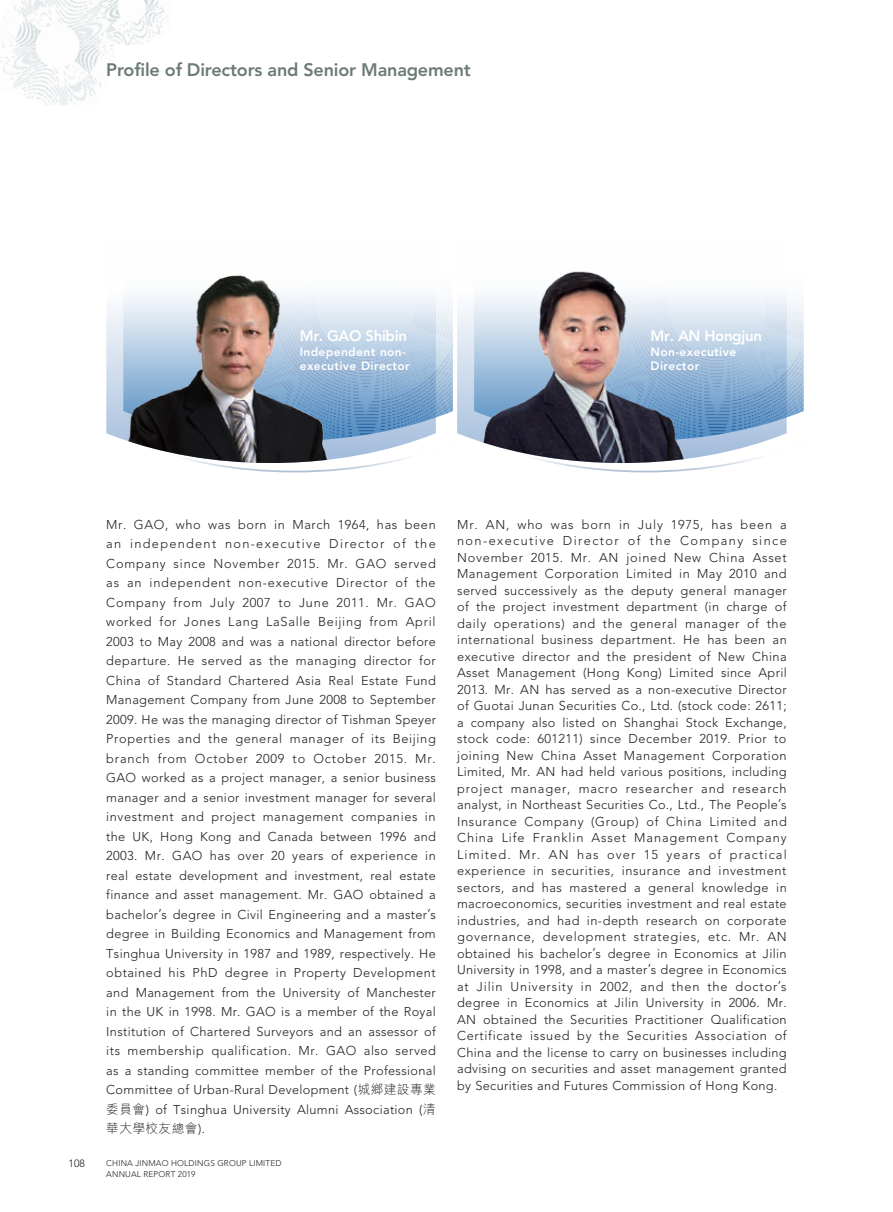
<style>
.page{position:relative;width:893px;height:1212px;background:#fff}
.page>*{position:absolute;margin:0;border:0;box-sizing:border-box;transform-origin:0 0}
.t1{font:800 18px "Avenir LT Std";letter-spacing:-.01em;color:#6c7a78}
.t2{font:800 15px "Avenir LT Std";letter-spacing:-.02em;color:#fff}
.t3{font:300 12.75px/16.5px "Avenir LT Std";letter-spacing:.025em;color:#231f20;text-align:justify}
.t4{font:300 12.75px "M Hei HK";letter-spacing:.025em;color:#231f20}
.t5{font:800 12px/13.5px "Avenir LT Std";letter-spacing:.03em;color:#fff}
.t6{font:300 10.5px "Avenir LT Std";color:#231f20}
.t7{font:300 8.25px/10.5px "Avenir LT Std";letter-spacing:.02em;color:#231f20}
.s1{font-family:"M Hei HK"}
.s2{font-family:"Avenir LT Std"}
</style>
<div class="page">
<img style="left:0;top:0;width:112px;height:105px">
<img style="left:94px;top:0;width:77px;height:46px">
<svg style="left:106px;top:307px;width:11px;height:131px"></svg>
<svg style="left:457px;top:307px;width:17px;height:133px;background:#d2deed"></svg>
<svg style="left:202px;top:439px;width:257px;height:34px"></svg>
<svg style="left:553px;top:441px;width:212px;height:32px"></svg>
<img style="left:333px;top:294px;width:120px;height:147px">
<img style="left:692px;top:294px;width:112px;height:147px">
<img style="left:474px;top:271px;width:218px;height:192px">
<img style="left:117px;top:275px;width:216px;height:188px">
<h1 class="t1" style="left:106px;top:59px;width:366px">Profile of Directors and Senior Management</h1>
<p class="t2" style="left:300px;top:327px;width:109px">Mr. GAO Shibin</p>
<p class="t5" style="left:300px;top:345px;width:112px">Independent non&shy;executive Director</p>
<p class="t2" style="left:651px;top:327px;width:113px">Mr. AN Hongjun</p>
<p class="t5" style="left:651px;top:345px;width:87px">Non-executive<br>Director</p>
<p class="t6" style="left:69px;top:1157px;width:18px">108</p>
<p class="t3" style="left:106px;top:515px;width:331px;line-height:19.5px">Mr. GAO, who was born in March 1964, has been an independent non-executive Director of the Company since November 2015. Mr. GAO served as an independent non-executive Director of the Company from July 2007 to June 2011. Mr. GAO worked for Jones Lang LaSalle Beijing from April 2003 to May 2008 and was a national director before departure. He served as the managing director for China of Standard Chartered Asia Real Estate Fund Management Company from June 2008 to September 2009. He was the managing director of Tishman Speyer Properties and the general manager of its Beijing branch from October 2009 to October 2015. Mr.<br>GAO worked as a project manager, a senior business manager and a senior investment manager for several investment and project management companies in the UK, Hong Kong and Canada between 1996 and 2003. Mr. GAO has over 20 years of experience in real estate development and investment, real estate finance and asset management. Mr. GAO obtained a bachelor’s degree in Civil Engineering and a master’s degree in Building Economics and Management from Tsinghua University in 1987 and 1989, respectively. He obtained his PhD degree in Property Development and Management from the University of Manchester in the UK in 1998. Mr. GAO is a member of the Royal Institution of Chartered Surveyors and an assessor of its membership qualification. Mr. GAO also served as a standing committee member of the Professional Committee of Urban-Rural Development (<span class="s1">城鄉建設專業委員會</span>) of Tsinghua University Alumni Association (<span class="s1">清</span></p>
<p class="t4" style="left:106px;top:1122px;width:100px">華大學校友總會<span class="s2">).</span></p>
<p class="t7" style="left:106px;top:1158px;width:177px">CHINA JINMAO HOLDINGS GROUP LIMITED<br>ANNUAL REPORT 2019</p>
<p class="t3" style="left:457px;top:516px;width:331px">Mr. AN, who was born in July 1975, has been a non-executive Director of the Company since November 2015. Mr. AN joined New China Asset Management Corporation Limited in May 2010 and served successively as the deputy general manager of the project investment department (in charge of daily operations) and the general manager of the international business department. He has been an executive director and the president of New China Asset Management (Hong Kong) Limited since April 2013. Mr. AN has served as a non-executive Director of Guotai Junan Securities Co., Ltd. (stock code: 2611; a company also listed on Shanghai Stock Exchange, stock code: 601211) since December 2019. Prior to joining New China Asset Management Corporation Limited, Mr. AN had held various positions, including project manager, macro researcher and research analyst, in Northeast Securities Co., Ltd., The People’s Insurance Company (Group) of China Limited and China Life Franklin Asset Management Company Limited. Mr. AN has over 15 years of practical experience in securities, insurance and investment sectors, and has mastered a general knowledge in macroeconomics, securities investment and real estate industries, and had in-depth research on corporate governance, development strategies, etc. Mr. AN obtained his bachelor’s degree in Economics at Jilin University in 1998, and a master’s degree in Economics at Jilin University in 2002, and then the doctor’s degree in Economics at Jilin University in 2006. Mr.<br>AN obtained the Securities Practitioner Qualification Certificate issued by the Securities Association of China and the license to carry on businesses including advising on securities and asset management granted by Securities and Futures Commission of Hong Kong.</p>
</div>
